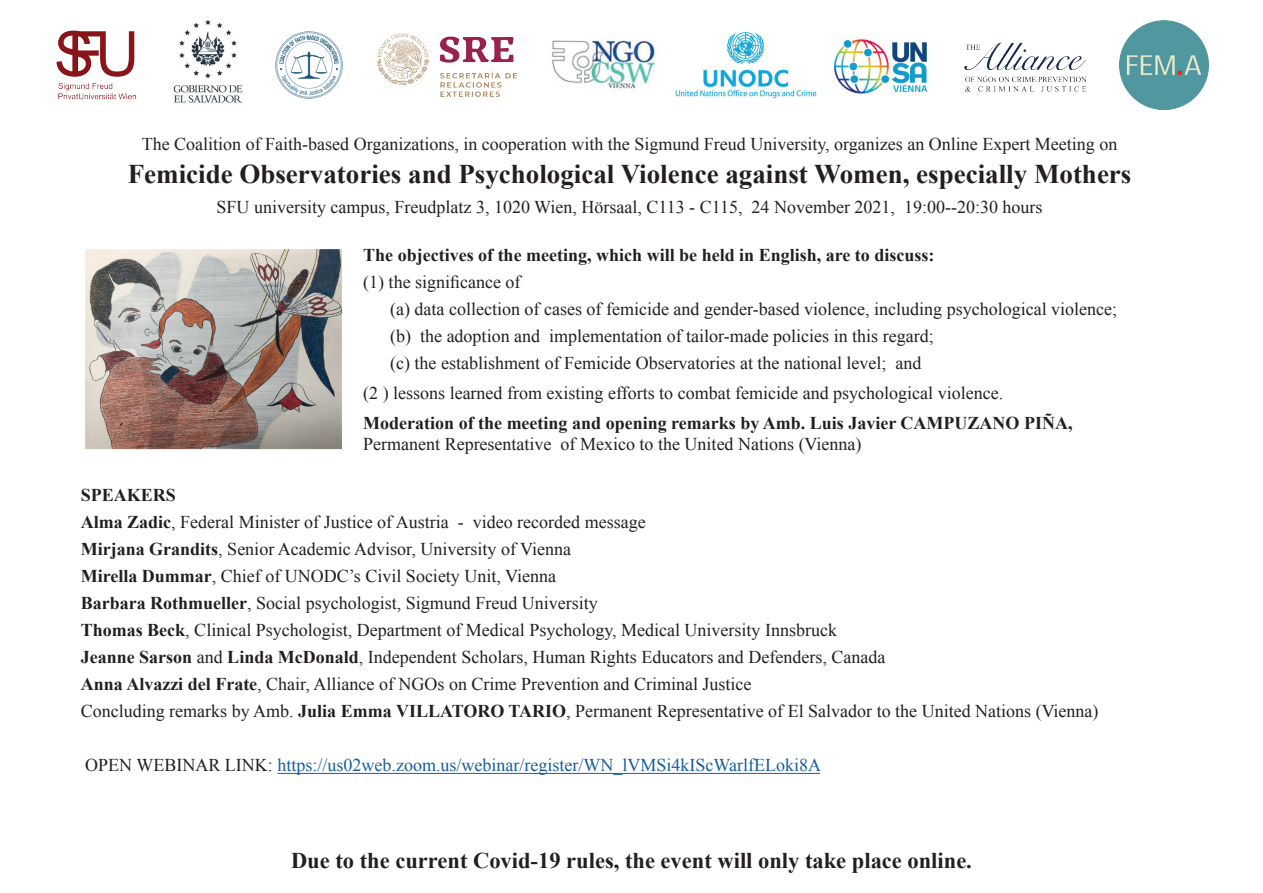
<style>
.page{position:relative;width:1263px;height:893px;background:#fff}
.page>*{position:absolute;margin:0;border:0;box-sizing:border-box;transform-origin:0 0}
.t1{font:700 27px "Times New Roman";color:#231f20}
.t2{font:700 22.5px "Times New Roman";color:#231f20}
.t3{font:18px/27px "Times New Roman";color:#231f20}
.t4{font:700 18px "Times New Roman";color:#231f20}
.t5{font:18px "Times New Roman";color:#175d9e}
.s1{font-weight:700}
.s2{color:#231f20}
</style>
<div class="page">
<img style="left:378px;top:33px;width:138px;height:64px">
<img style="left:275px;top:31px;width:67px;height:67px">
<img style="left:173px;top:20px;width:70px;height:84px">
<img style="left:552px;top:40px;width:104px;height:49px">
<img style="left:964px;top:42px;width:123px;height:50px">
<img style="left:56px;top:30px;width:81px;height:70px">
<img style="left:675px;top:32px;width:141px;height:67px">
<img style="left:834px;top:39px;width:94px;height:55px">
<img style="left:1120px;top:20px;width:89px;height:90px">
<hr style="left:277px;top:773px;width:543px;height:1px;background:#175d9e">
<img style="left:85px;top:249px;width:257px;height:201px">
<p class="t3" style="left:142px;top:131px;width:977px">The Coalition of Faith-based Organizations, in cooperation with the Sigmund Freud University, organizes an Online Expert Meeting on</p>
<h1 class="t1" style="left:128px;top:155px;width:1005px">Femicide Observatories and Psychological Violence against Women, especially Mothers</h1>
<p class="t3" style="left:216px;top:193px;width:828px">SFU university campus, Freudplatz 3, 1020 Wien, Hörsaal, C113 - C115, 24 November 2021, 19:00--20:30 hours</p>
<p class="t4" style="left:363px;top:243px;width:573px">The objectives of the meeting, which will be held in English, are to discuss:</p>
<p class="t3" style="left:390px;top:269px;width:728px;text-indent:-27px">(1) the significance of<br>(a) data collection of cases of femicide and gender-based violence, including psychological violence; (b) the adoption and implementation of tailor-made policies in this regard;<br>(c) the establishment of Femicide Observatories at the national level; and</p>
<p class="t3" style="left:363px;top:380px;width:642px">(2 ) lessons learned from existing efforts to combat femicide and psychological violence.</p>
<p class="t4" style="left:363px;top:411px;width:711px">Moderation of the meeting and opening remarks by Amb. Luis Javier CAMPUZANO PIÑA,</p>
<p class="t3" style="left:363px;top:431px;width:500px">Permanent Representative of Mexico to the United Nations (Vienna)</p>
<p class="t3" style="left:81px;top:482px;width:1019px"><span class="s1">SPEAKERS<br>Alma Zadic</span>, Federal Minister of Justice of Austria - video recorded message<br><span class="s1">Mirjana Grandits</span>, Senior Academic Advisor, University of Vienna<br><span class="s1">Mirella Dummar</span>, Chief of UNODC’s Civil Society Unit, Vienna<br><span class="s1">Barbara Rothmueller</span>, Social psychologist, Sigmund Freud University<br><span class="s1">Thomas Beck</span>, Clinical Psychologist, Department of Medical Psychology, Medical University Innsbruck<br><span class="s1">Jeanne Sarson</span> and <span class="s1">Linda McDonald</span>, Independent Scholars, Human Rights Educators and Defenders, Canada<br><span class="s1">Anna Alvazzi del Frate</span>, Chair, Alliance of NGOs on Crime Prevention and Criminal Justice<br>Concluding remarks by Amb. <span class="s1">Julia Emma VILLATORO TARIO</span>, Permanent Representative of El Salvador to the United Nations (Vienna)</p>
<p class="t5" style="left:85px;top:753px;width:737px"><span class="s2">OPEN WEBINAR LINK:</span> https://us02web.zoom.us/webinar/register/WN_lVMSi4kIScWarlfELoki8A</p>
<p class="t2" style="left:291px;top:845px;width:682px">Due to the current Covid-19 rules, the event will only take place online.</p>
</div>
